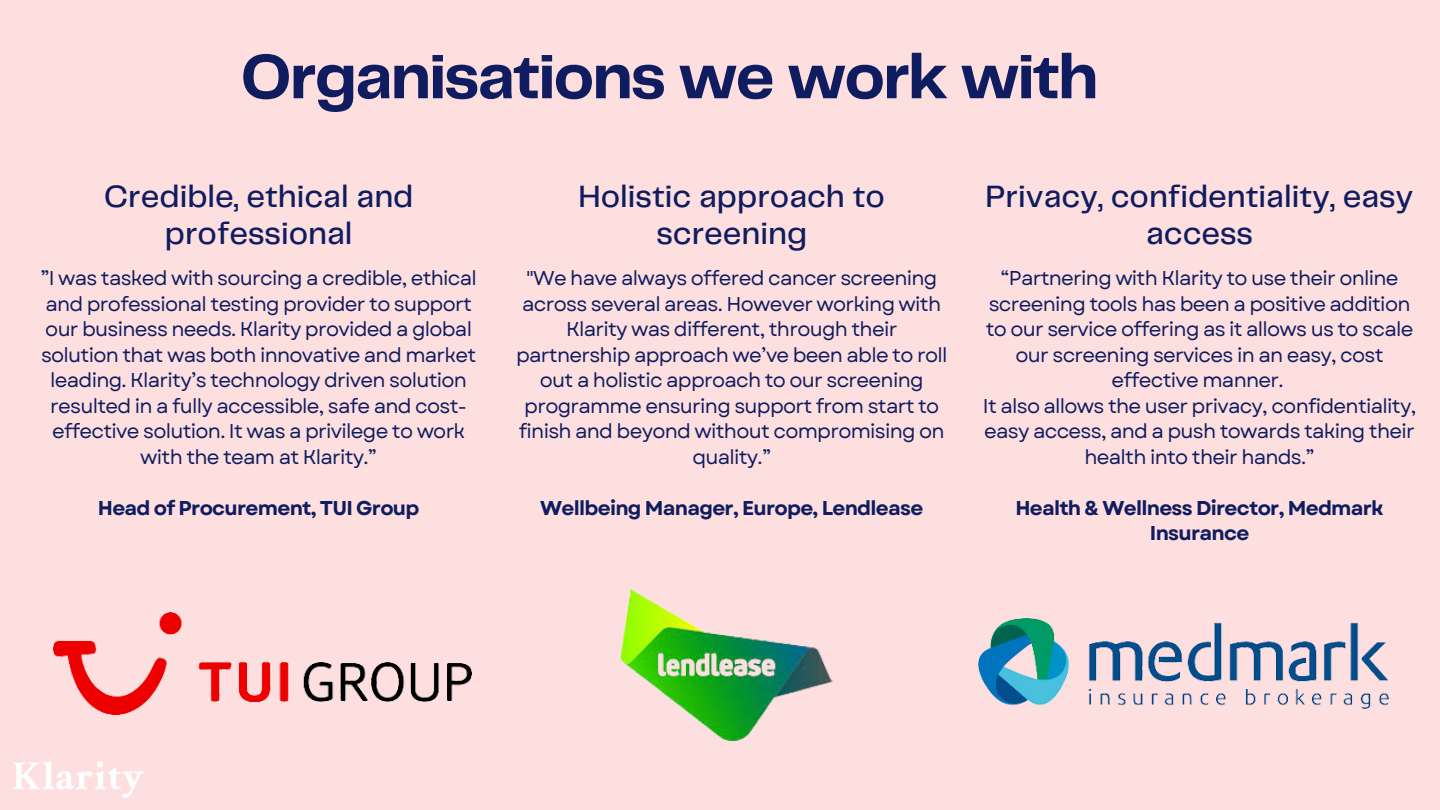
<style>
.page{position:relative;width:1440px;height:810px;background:#fedfdf}
.page>*{position:absolute;margin:0;border:0;box-sizing:border-box;transform-origin:0 0}
.t1{font:700 65px "Telegraf";letter-spacing:-.03em;color:#0f1c5f}
.t2{font:500 32px/37.7px "Telegraf";color:#0f1c5f;text-align:center}
.t3{font:20px/25.5px "Garet";letter-spacing:-.035em;color:#0f1c5f;text-align:center}
.t4{font:700 20px/25.5px "Garet";letter-spacing:-.035em;color:#0f1c5f;text-align:center}
</style>
<div class="page">
<img style="left:13px;top:762px;width:131px;height:36px">
<img style="left:54px;top:612px;width:418px;height:103px">
<img style="left:620px;top:588px;width:213px;height:154px">
<img style="left:979px;top:619px;width:410px;height:90px">
<h3 class="t1" style="left:240px;top:49px;width:860px">Organisations we work with</h3>
<p class="t2" style="left:104px;top:179px;width:311px">Credible, ethical and professional</p>
<p class="t3" style="left:40px;top:265px;width:438px">”I was tasked with sourcing a credible, ethical and professional testing provider to support our business needs. Klarity provided a global solution that was both innovative and market leading. Klarity’s technology driven solution resulted in a fully accessible, safe and cost&shy;effective solution. It was a privilege to work with the team at Klarity.”</p>
<h2 class="t4" style="left:98px;top:495px;width:323px">Head of Procurement, TUI Group</h2>
<h1 class="t2" style="left:579px;top:179px;width:308px">Holistic approach to screening</h1>
<h2 class="t3" style="left:516px;top:265px;width:433px">"We have always offered cancer screening across several areas. However working with Klarity was different, through their partnership approach we’ve been able to roll out a holistic approach to our screening programme ensuring support from start to finish and beyond without compromising on quality.”</h2>
<p class="t4" style="left:540px;top:495px;width:385px">Wellbeing Manager, Europe, Lendlease</p>
<p class="t2" style="left:986px;top:179px;width:429px">Privacy, confidentiality, easy access</p>
<h3 class="t3" style="left:986px;top:265px;width:429px">“Partnering with Klarity to use their online screening tools has been a positive addition to our service offering as it allows us to scale our screening services in an easy, cost effective manner.</h3>
<p class="t3" style="left:983px;top:393px;width:435px">It also allows the user privacy, confidentiality, easy access, and a push towards taking their health into their hands.”</p>
<h2 class="t4" style="left:1015px;top:495px;width:370px">Health &amp; Wellness Director, Medmark<br>Insurance</h2>
</div>
